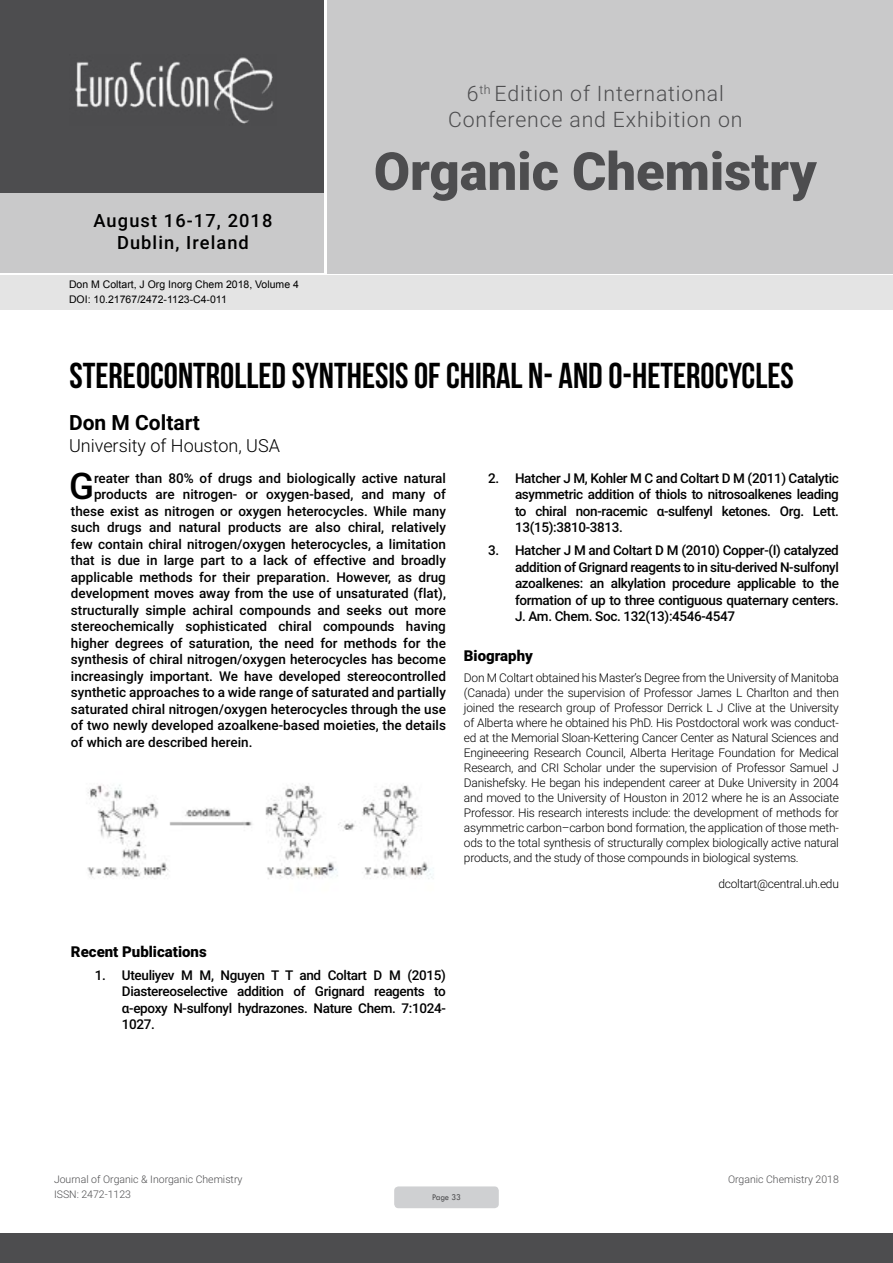
<style>
.page{position:relative;width:893px;height:1263px;background:#fff}
.page>*{position:absolute;margin:0;border:0;box-sizing:border-box;transform-origin:0 0}
.t1{font:900 52.5px "Roboto";color:#4d4d4f}
.t2{font:500 36.75px "Roboto";color:#000}
.t3{font:36px "Bebas Neue";color:#000}
.t4{font:300 21.3px/25.5px "Roboto";letter-spacing:.04em;color:#4d4d4f;text-align:center}
.t5{font:700 21px "Roboto";color:#000}
.t6{font:500 18.3px/21.9px "Roboto";letter-spacing:.06em;color:#000;text-align:center}
.t7{font:300 18px "Roboto";color:#000}
.t8{font:900 15px "Roboto";color:#000}
.t9{font:500 13.5px/16.5px "Roboto";color:#000;text-align:justify}
.t10{font:300 12px/15px "Roboto";letter-spacing:-.02em;color:#000;text-align:justify}
.t11{font:300 10.5px "Roboto";color:#4d4d4f}
.t12{font:10.5px/14.4px "Arial";color:#000}
.t13{font:9px "Tw Cen";letter-spacing:-.02em;color:#4d4d4f;scale:.95 1}
</style>
<div class="page">
<div style="left:0;top:0;width:323px;height:193px;background:#4d4d4f"></div>
<div style="left:1px;top:193px;width:323px;height:80px;background:#c9c9ca"></div>
<div style="left:327px;top:0;width:566px;height:273px;background:#c9c9ca"></div>
<img style="left:75px;top:57px;width:199px;height:67px">
<div style="left:0;top:1233px;width:893px;height:30px;background:#4d4d4f"></div>
<div style="left:1px;top:275px;width:892px;height:35px;background:#e4e4e4"></div>
<div style="left:394px;top:1186px;width:105px;height:22px;background:#cfd0d2;border-radius:4px"></div>
<img style="left:87px;top:783px;width:346px;height:96px">
<h3 class="t6" style="left:93px;top:209px;width:180px">August 16-17, 2018<br>Dublin, Ireland</h3>
<p class="t12" style="left:69px;top:278px;width:231px">Don M Coltart, J Org Inorg Chem 2018, Volume 4<br>DOI: 10.21767/2472-1123-C4-011</p>
<h3 class="t4" style="left:448px;top:80px;width:296px">6<sup>th</sup> Edition of International<br>Conference and Exhibition on</h3>
<h1 class="t1" style="left:374px;top:134px;width:444px">Organic Chemistry</h1>
<h3 class="t3" style="left:69px;top:356px;width:726px">STEREOCONTROLLED SYNTHESIS OF CHIRAL N- AND O-HETEROCYCLES</h3>
<h3 class="t5" style="left:69px;top:408px;width:132px">Don M Coltart</h3>
<h3 class="t7" style="left:69px;top:433px;width:212px">University of Houston, USA</h3>
<h2 class="t2" style="left:69px;top:461px;width:26px">G</h2>
<p class="t9" style="left:94px;top:469px;width:353px">reater than 80% of drugs and biologically active natural</p>
<p class="t9" style="left:94px;top:486px;width:353px">products are nitrogen- or oxygen-based, and many of</p>
<p class="t9" style="left:71px;top:502px;width:376px">these exist as nitrogen or oxygen heterocycles. While many</p>
<p class="t9" style="left:71px;top:519px;width:376px">such drugs and natural products are also chiral, relatively</p>
<p class="t9" style="left:71px;top:535px;width:376px">few contain chiral nitrogen/oxygen heterocycles, a limitation</p>
<p class="t9" style="left:71px;top:552px;width:376px">that is due in large part to a lack of effective and broadly</p>
<p class="t9" style="left:71px;top:568px;width:376px">applicable methods for their preparation. However, as drug</p>
<p class="t9" style="left:71px;top:585px;width:376px">development moves away from the use of unsaturated (flat),</p>
<p class="t9" style="left:71px;top:601px;width:376px">structurally simple achiral compounds and seeks out more</p>
<p class="t9" style="left:71px;top:618px;width:376px">stereochemically sophisticated chiral compounds having</p>
<p class="t9" style="left:71px;top:634px;width:376px">higher degrees of saturation, the need for methods for the</p>
<p class="t9" style="left:71px;top:651px;width:376px">synthesis of chiral nitrogen/oxygen heterocycles has become</p>
<p class="t9" style="left:71px;top:667px;width:376px">increasingly important. We have developed stereocontrolled</p>
<p class="t9" style="left:71px;top:684px;width:376px">synthetic approaches to a wide range of saturated and partially</p>
<p class="t9" style="left:71px;top:700px;width:376px">saturated chiral nitrogen/oxygen heterocycles through the use</p>
<p class="t9" style="left:71px;top:717px;width:376px">of two newly developed azoalkene-based moieties, the details</p>
<p class="t9" style="left:71px;top:733px;width:183px">of which are described herein.</p>
<p class="t9" style="left:515px;top:469px;width:325px;text-indent:-27px">2. Hatcher J M, Kohler M C and Coltart D M (2011) Catalytic asymmetric addition of thiols to nitrosoalkenes leading to chiral non-racemic α-sulfenyl ketones. Org. Lett.<br>13(15):3810-3813.</p>
<p class="t9" style="left:515px;top:542px;width:325px;text-indent:-27px">3. Hatcher J M and Coltart D M (2010) Copper-(I) catalyzed addition of Grignard reagents to in situ-derived N-sulfonyl azoalkenes: an alkylation procedure applicable to the formation of up to three contiguous quaternary centers.<br>J. Am. Chem. Soc. 132(13):4546-4547</p>
<p class="t8" style="left:464px;top:645px;width:70px">Biography</p>
<p class="t10" style="left:464px;top:670px;width:377px">Don M Coltart obtained his Master’s Degree from the University of Manitoba (Canada) under the supervision of Professor James L Charlton and then joined the research group of Professor Derrick L J Clive at the University of Alberta where he obtained his PhD. His Postdoctoral work was conduct&shy;ed at the Memorial Sloan-Kettering Cancer Center as Natural Sciences and Engineeering Research Council, Alberta Heritage Foundation for Medical Research, and CRI Scholar under the supervision of Professor Samuel J Danishefsky. He began his independent career at Duke University in 2004 and moved to the University of Houston in 2012 where he is an Associate Professor. His research interests include: the development of methods for asymmetric carbon–carbon bond formation, the application of those meth&shy;ods to the total synthesis of structurally complex biologically active natural products, and the study of those compounds in biological systems.</p>
<p class="t10" style="left:718px;top:875px;width:122px">dcoltart@central.uh.edu</p>
<p class="t8" style="left:71px;top:941px;width:137px">Recent Publications</p>
<p class="t9" style="left:122px;top:966px;width:325px;text-indent:-27px">1. Uteuliyev M M, Nguyen T T and Coltart D M (2015)<br>Diastereoselective addition of Grignard reagents to α-epoxy N-sulfonyl hydrazones. Nature Chem. 7:1024- 1027.</p>
<p class="t11" style="left:54px;top:1172px;width:190px">Journal of Organic &amp; Inorganic Chemistry</p>
<p class="t11" style="left:728px;top:1172px;width:112px">Organic Chemistry 2018</p>
<p class="t11" style="left:54px;top:1187px;width:78px">ISSN: 2472-1123</p>
<p class="t13" style="left:432px;top:1192px;width:32px">Page 33</p>
</div>
